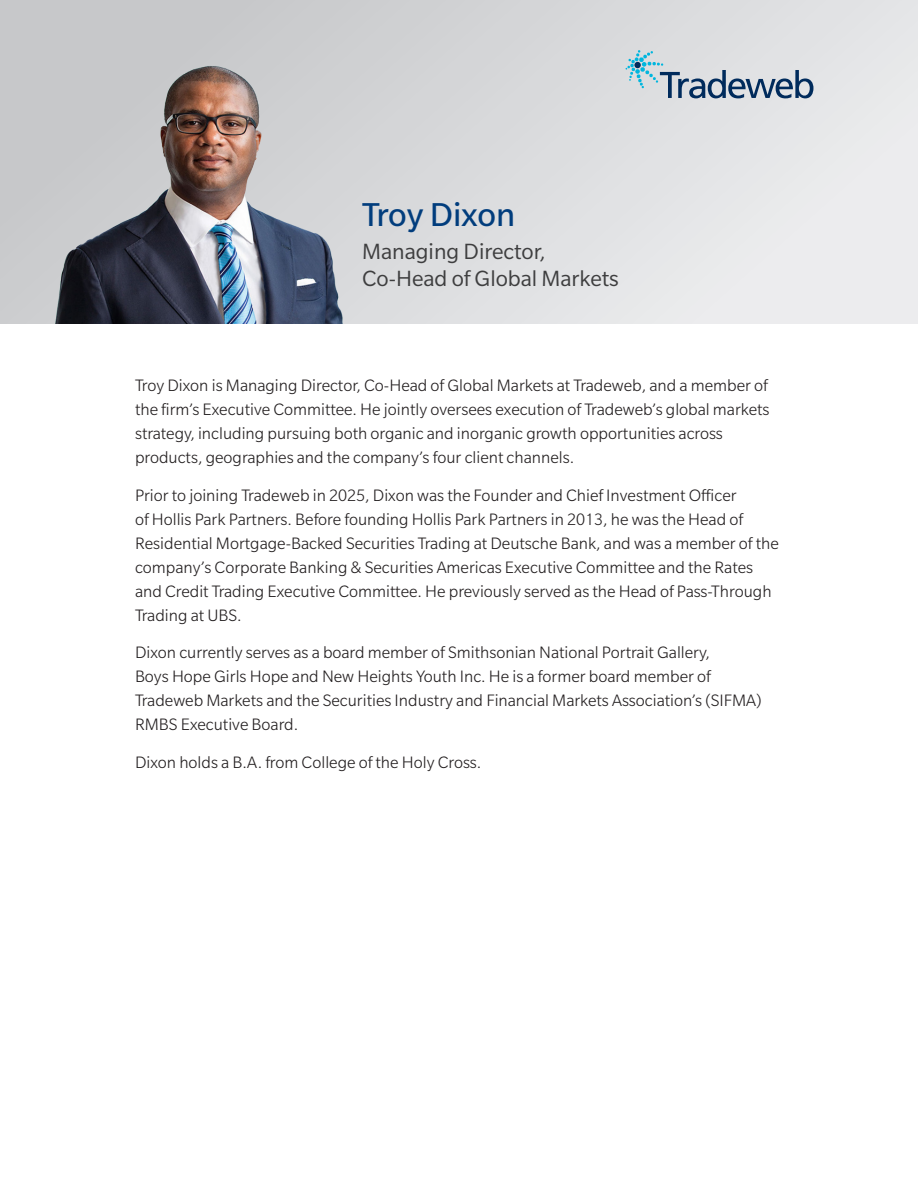
<style>
.page{position:relative;width:918px;height:1188px;background:#fff}
.page>*{position:absolute;margin:0;border:0;box-sizing:border-box;transform-origin:0 0}
.t1{font:36px "Slate Pro";color:#013d7d}
.t2{font:24px/27px "Slate Pro";color:#3e3e3f}
.t3{font:300 18px/24px "Slate Pro";color:#231f20}
</style>
<div class="page">
<div style="left:0;top:0;width:918px;height:324px;background:linear-gradient(to right,#c1c2c5,#ededef)"></div>
<img style="left:54px;top:51px;width:291px;height:273px">
<svg style="left:626px;top:50px;width:187px;height:48px;background:#b4c1cc"></svg>
<p class="t1" style="left:362px;top:195px;width:155px">Troy Dixon</p>
<p class="t2" style="left:362px;top:238px;width:258px">Managing Director,<br>Co-Head of Global Markets</p>
<p class="t3" style="left:135px;top:374px;width:636px">Troy Dixon is Managing Director, Co-Head of Global Markets at Tradeweb, and a member of the firm’s Executive Committee. He jointly oversees execution of Tradeweb’s global markets strategy, including pursuing both organic and inorganic growth opportunities across products, geographies and the company’s four client channels.</p>
<p class="t3" style="left:135px;top:483px;width:645px">Prior to joining Tradeweb in 2025, Dixon was the Founder and Chief Investment Officer<br>of Hollis Park Partners. Before founding Hollis Park Partners in 2013, he was the Head of Residential Mortgage-Backed Securities Trading at Deutsche Bank, and was a member of the company’s Corporate Banking &amp; Securities Americas Executive Committee and the Rates and Credit Trading Executive Committee. He previously served as the Head of Pass-Through Trading at UBS.</p>
<p class="t3" style="left:135px;top:641px;width:628px">Dixon currently serves as a board member of Smithsonian National Portrait Gallery,<br>Boys Hope Girls Hope and New Heights Youth Inc. He is a former board member of Tradeweb Markets and the Securities Industry and Financial Markets Association’s (SIFMA)<br>RMBS Executive Board.</p>
<p class="t3" style="left:135px;top:750px;width:348px">Dixon holds a B.A. from College of the Holy Cross.</p>
</div>
